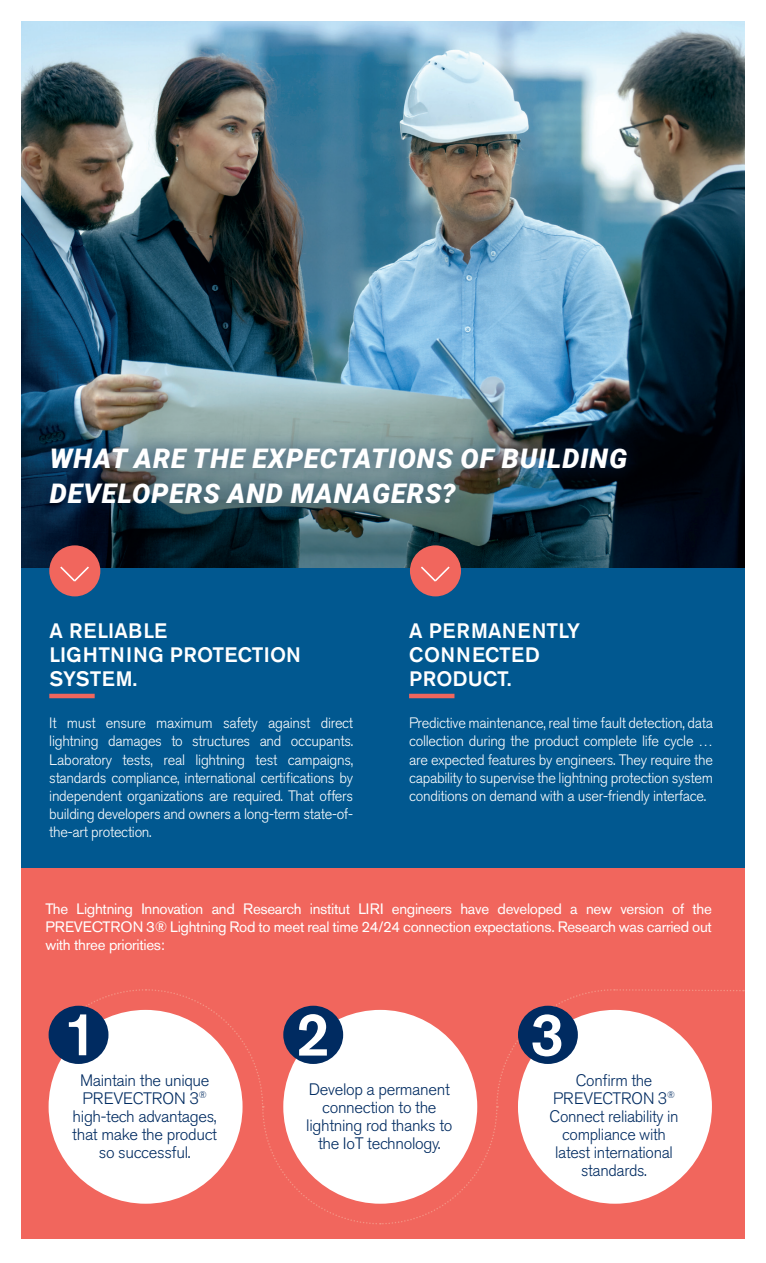
<style>
.page{position:relative;width:766px;height:1263px;background:#fff}
.page>*{position:absolute;margin:0;border:0;box-sizing:border-box;transform-origin:0 0}
.t1{font:italic 900 27px "Roboto";letter-spacing:.035em;color:#fff}
.t2{font:500 20.85px/24px "Akzidenz Grotesk Pro";letter-spacing:.01em;color:#fff}
.t3{font:300 16.5px/18px "Akzidenz Grotesk Pro";letter-spacing:-.02em;color:#002b61;text-align:center}
.t4{font:300 15px/18px "Akzidenz Grotesk Pro";letter-spacing:-.02em;color:#fff;text-align:justify}
.Style_de_paragraphe{font:15px/18px "Akzidenz Grotesk Pro";letter-spacing:-.02em;color:#fff;text-align:justify}
</style>
<div class="page">
<div style="left:21px;top:867px;width:723px;height:372px;background:#f1665d"></div>
<img style="left:21px;top:21px;width:723px;height:547px">
<div style="left:21px;top:568px;width:723px;height:299px;background:#015890"></div>
<div style="left:33px;top:430px;width:611px;height:91px;background:#002b61;opacity:.75"></div>
<div style="left:49px;top:545px;width:51px;height:51px;background:#f1665d;border-radius:50%"></div>
<svg style="left:60px;top:566px;width:29px;height:16px"></svg>
<div style="left:410px;top:545px;width:51px;height:51px;background:#f1665d;border-radius:50%"></div>
<svg style="left:421px;top:566px;width:29px;height:16px"></svg>
<hr style="left:49px;top:694px;width:46px;height:4px;background:#f1665d">
<hr style="left:409px;top:694px;width:45px;height:4px;background:#f1665d">
<div style="left:49px;top:1010px;width:193px;height:194px;background:#fff;border-radius:50%"></div>
<div style="left:49px;top:1006px;width:59px;height:58px;background:#002b61;border-radius:50%"></div>
<svg style="left:69px;top:989px;width:674px;height:236px"></svg>
<p class="t1" style="left:50px;top:440px;width:578px">WHAT ARE THE EXPECTATIONS OF BUILDING</p>
<p class="t1" style="left:50px;top:474px;width:407px">DEVELOPERS AND MANAGERS?</p>
<p class="t2" style="left:49px;top:618px;width:119px">A RELIABLE</p>
<p class="t2" style="left:49px;top:642px;width:253px">LIGHTNING PROTECTION<br>SYSTEM.</p>
<p class="t4" style="left:49px;top:714px;width:305px">It must ensure maximum safety against direct lightning damages to structures and occupants.<br>Laboratory tests, real lightning test campaigns, standards compliance, international certifications by independent organizations are required. That offers building developers and owners a long-term state-of&shy;the-art protection.</p>
<p class="t2" style="left:409px;top:618px;width:172px">A PERMANENTLY</p>
<p class="t2" style="left:409px;top:642px;width:132px">CONNECTED</p>
<p class="t2" style="left:409px;top:666px;width:104px">PRODUCT.</p>
<p class="t4" style="left:409px;top:714px;width:305px">Predictive maintenance, real time fault detection, data collection during the product complete life cycle … are expected features by engineers. They require the capability to supervise the lightning protection system conditions on demand with a user-friendly interface.</p>
<p class="Style_de_paragraphe" style="left:45px;top:899px;width:668px">The Lightning Innovation and Research institut LIRI engineers have developed a new version of the PREVECTRON 3® Lightning Rod to meet real time 24/24 connection expectations. Research was carried out with three priorities:</p>
<p class="t3" style="left:80px;top:1071px;width:131px;text-align:left">Maintain the unique<br>PREVECTRON 3<sup>®</sup></p>
<p class="t3" style="left:72px;top:1107px;width:146px">high-tech advantages, that make the product so successful.</p>
<p class="t3" style="left:306px;top:1080px;width:148px">Develop a permanent connection to the lightning rod thanks to the IoT technology.</p>
<p class="t3" style="left:549px;top:1071px;width:130px">Confirm the<br>PREVECTRON 3<sup>®<br></sup>Connect reliability in compliance with latest international standards.</p>
</div>
